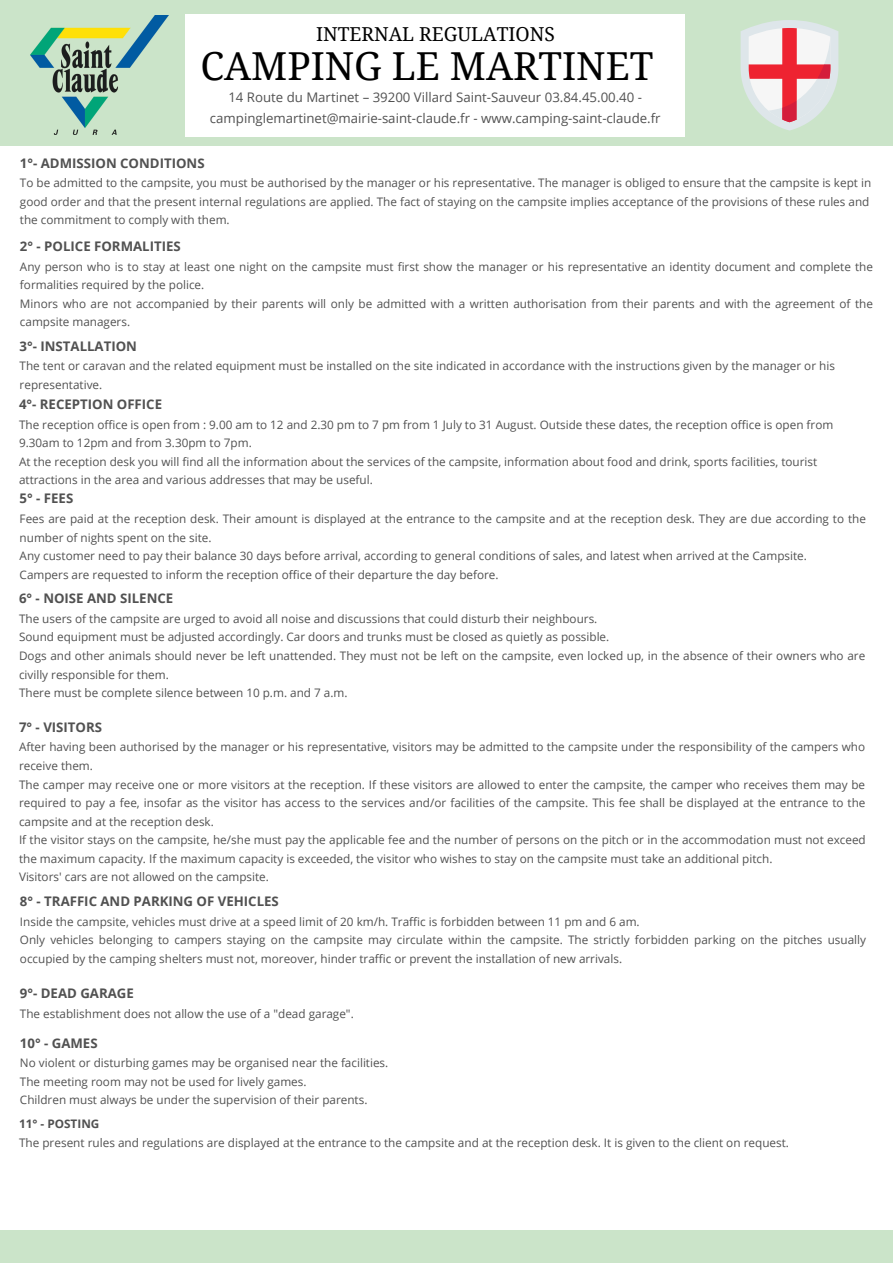
<style>
.page{position:relative;width:893px;height:1264px;background:#fff}
.page>*{position:absolute;margin:0;border:0;box-sizing:border-box;transform-origin:0 0}
.t1{font:38.55px "Noto Serif";color:#000}
.t2{font:19.2px "Noto Serif";color:#000}
.t3{font:700 13.2px "Open Sans";color:#515151}
.t4{font:13.2px/21px "Open Sans";color:#515151;text-align:center}
.t5{font:11.7px/18.6px "Open Sans";color:#515151}
.t6{font:700 11.7px "Open Sans";color:#515151}
</style>
<div class="page">
<div style="left:0;top:0;width:892px;height:1262px;background:#cbe4c9"></div>
<div style="left:0;top:147px;width:892px;height:1082px;background:#fff"></div>
<div style="left:186px;top:15px;width:499px;height:121px;background:#fff"></div>
<svg style="left:740px;top:20px;width:98px;height:111px"></svg>
<img style="left:31px;top:16px;width:137px;height:118px">
<p class="t2" style="left:316px;top:20px;width:240px">INTERNAL REGULATIONS</p>
<p class="t1" style="left:200px;top:39px;width:454px">CAMPING LE MARTINET</p>
<p class="t4" style="left:210px;top:86px;width:452px">14 Route du Martinet – 39200 Villard Saint-Sauveur 03.84.45.00.40 - campinglemartinet@mairie-saint-claude.fr - www.camping-saint-claude.fr</p>
<p class="t3" style="left:20px;top:153px;width:186px">1°- ADMISSION CONDITIONS</p>
<p class="t5" style="left:20px;top:173px;width:852px">To be admitted to the campsite, you must be authorised by the manager or his representative. The manager is obliged to ensure that the campsite is kept in good order and that the present internal regulations are applied. The fact of staying on the campsite implies acceptance of the provisions of these rules and the commitment to comply with them.</p>
<p class="t3" style="left:20px;top:237px;width:162px">2° - POLICE FORMALITIES</p>
<p class="t5" style="left:20px;top:257px;width:854px">Any person who is to stay at least one night on the campsite must first show the manager or his representative an identity document and complete the formalities required by the police.</p>
<p class="t5" style="left:20px;top:294px;width:854px">Minors who are not accompanied by their parents will only be admitted with a written authorisation from their parents and with the agreement of the campsite managers.</p>
<p class="t3" style="left:20px;top:336px;width:119px">3°- INSTALLATION</p>
<p class="t5" style="left:20px;top:356px;width:816px">The tent or caravan and the related equipment must be installed on the site indicated in accordance with the instructions given by the manager or his representative.</p>
<p class="t3" style="left:19px;top:395px;width:145px">4°- RECEPTION OFFICE</p>
<p class="t5" style="left:19px;top:415px;width:815px">The reception office is open from : 9.00 am to 12 and 2.30 pm to 7 pm from 1 July to 31 August. Outside these dates, the reception office is open from<br>9.30am to 12pm and from 3.30pm to 7pm.</p>
<p class="t5" style="left:19px;top:452px;width:799px">At the reception desk you will find all the information about the services of the campsite, information about food and drink, sports facilities, tourist attractions in the area and various addresses that may be useful.</p>
<p class="t3" style="left:20px;top:489px;width:55px">5° - FEES</p>
<p class="t5" style="left:20px;top:509px;width:847px">Fees are paid at the reception desk. Their amount is displayed at the entrance to the campsite and at the reception desk. They are due according to the number of nights spent on the site.</p>
<p class="t5" style="left:20px;top:546px;width:788px">Any customer need to pay their balance 30 days before arrival, according to general conditions of sales, and latest when arrived at the Campsite.</p>
<p class="t5" style="left:20px;top:565px;width:480px">Campers are requested to inform the reception office of their departure the day before.</p>
<p class="t3" style="left:19px;top:589px;width:156px">6° - NOISE AND SILENCE</p>
<p class="t5" style="left:19px;top:609px;width:580px">The users of the campsite are urged to avoid all noise and discussions that could disturb their neighbours.</p>
<p class="t5" style="left:19px;top:627px;width:591px">Sound equipment must be adjusted accordingly. Car doors and trunks must be closed as quietly as possible.</p>
<p class="t5" style="left:19px;top:646px;width:847px">Dogs and other animals should never be left unattended. They must not be left on the campsite, even locked up, in the absence of their owners who are civilly responsible for them.</p>
<p class="t5" style="left:19px;top:683px;width:330px">There must be complete silence between 10 p.m. and 7 a.m.</p>
<p class="t3" style="left:19px;top:717px;width:85px">7° - VISITORS</p>
<p class="t5" style="left:19px;top:737px;width:847px">After having been authorised by the manager or his representative, visitors may be admitted to the campsite under the responsibility of the campers who receive them.</p>
<p class="t5" style="left:19px;top:774px;width:848px;text-align:justify">The camper may receive one or more visitors at the reception. If these visitors are allowed to enter the campsite, the camper who receives them may be required to pay a fee, insofar as the visitor has access to the services and/or facilities of the campsite. This fee shall be displayed at the entrance to the campsite and at the reception desk.</p>
<p class="t5" style="left:19px;top:830px;width:848px">If the visitor stays on the campsite, he/she must pay the applicable fee and the number of persons on the pitch or in the accommodation must not exceed the maximum capacity. If the maximum capacity is exceeded, the visitor who wishes to stay on the campsite must take an additional pitch.</p>
<p class="t5" style="left:19px;top:867px;width:251px">Visitors' cars are not allowed on the campsite.</p>
<p class="t3" style="left:20px;top:891px;width:260px">8° - TRAFFIC AND PARKING OF VEHICLES</p>
<p class="t5" style="left:20px;top:911px;width:621px">Inside the campsite, vehicles must drive at a speed limit of 20 km/h. Traffic is forbidden between 11 pm and 6 am.</p>
<p class="t5" style="left:20px;top:930px;width:847px">Only vehicles belonging to campers staying on the campsite may circulate within the campsite. The strictly forbidden parking on the pitches usually occupied by the camping shelters must not, moreover, hinder traffic or prevent the installation of new arrivals.</p>
<p class="t3" style="left:20px;top:983px;width:115px">9°- DEAD GARAGE</p>
<p class="t5" style="left:20px;top:1003px;width:335px">The establishment does not allow the use of a "dead garage".</p>
<p class="t3" style="left:20px;top:1033px;width:79px">10° - GAMES</p>
<p class="t5" style="left:20px;top:1053px;width:370px">No violent or disturbing games may be organised near the facilities.</p>
<p class="t5" style="left:20px;top:1071px;width:288px">The meeting room may not be used for lively games.</p>
<p class="t5" style="left:20px;top:1090px;width:349px">Children must always be under the supervision of their parents.</p>
<p class="t6" style="left:19px;top:1115px;width:82px">11° - POSTING</p>
<p class="t5" style="left:19px;top:1133px;width:771px">The present rules and regulations are displayed at the entrance to the campsite and at the reception desk. It is given to the client on request.</p>
</div>
